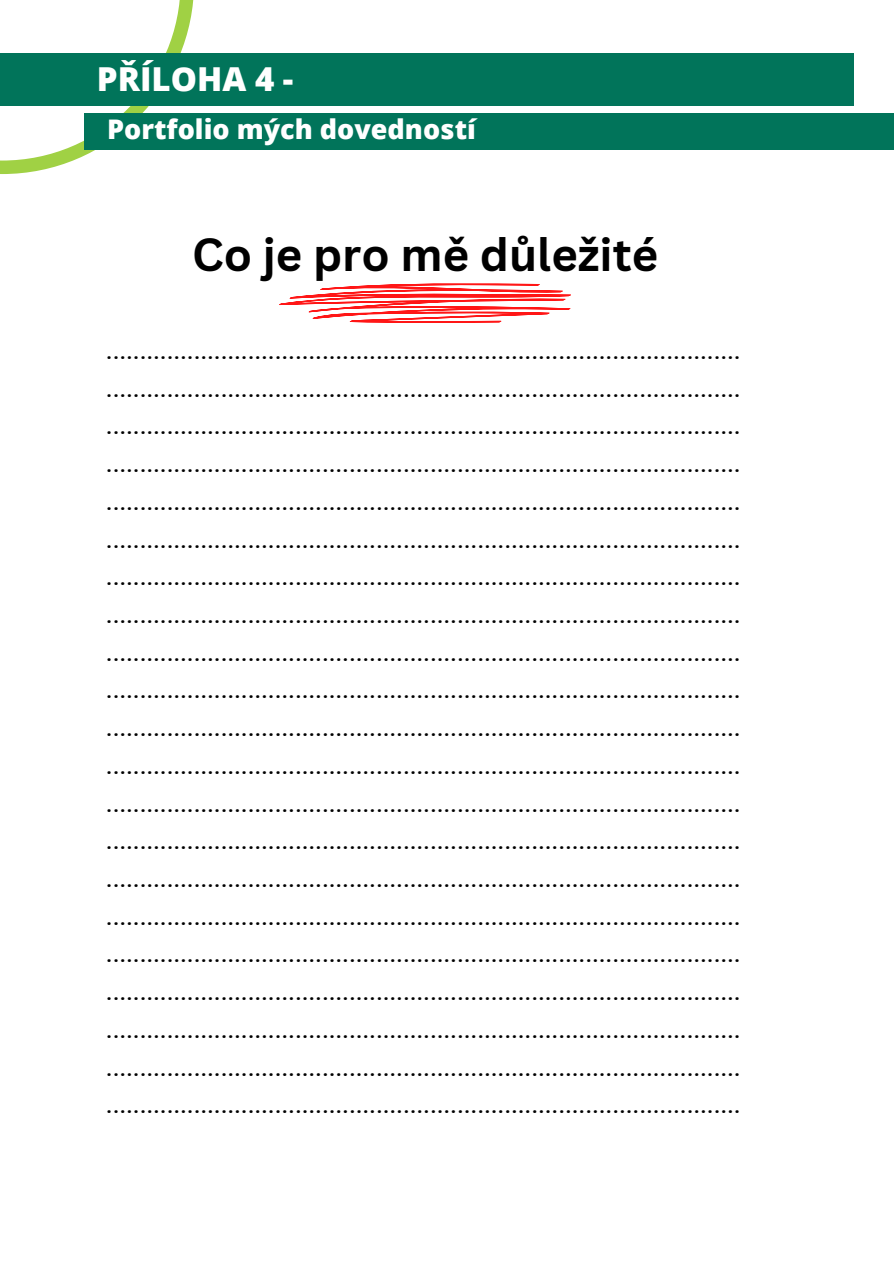
<style>
.page{position:relative;width:894px;height:1264px;background:#fff}
.page>*{position:absolute;margin:0;border:0;box-sizing:border-box;transform-origin:0 0}
.t1{font:700 45.3px "Canva Sans";color:#000}
.t2{font:800 33px "Open Sans";color:#fff}
.t3{font:800 27px "Open Sans";color:#fff}
.t4{font:25.65px/37.7px "Canva Sans";color:#000;text-align:justify}
</style>
<div class="page">
<svg style="left:0;top:0;width:194px;height:174px"></svg>
<div style="left:0;top:53px;width:853px;height:52px;background:#01745a"></div>
<div style="left:84px;top:113px;width:809px;height:36px;background:#01745a"></div>
<svg style="left:279px;top:283px;width:292px;height:39px"></svg>
<h2 class="t2" style="left:97px;top:56px;width:198px">PŘÍLOHA 4 -</h2>
<h1 class="t3" style="left:107px;top:110px;width:370px">Portfolio mých dovedností</h1>
<p class="t1" style="left:192px;top:222px;width:467px">Co je pro mě důležité</p>
<p class="t4" style="left:106px;top:330px;width:636px">..............................................................................................</p>
<p class="t4" style="left:106px;top:368px;width:636px">..............................................................................................</p>
<p class="t4" style="left:106px;top:405px;width:636px">..............................................................................................</p>
<p class="t4" style="left:106px;top:443px;width:636px">..............................................................................................</p>
<p class="t4" style="left:106px;top:481px;width:636px">..............................................................................................</p>
<p class="t4" style="left:106px;top:518px;width:636px">..............................................................................................</p>
<p class="t4" style="left:106px;top:556px;width:636px">..............................................................................................</p>
<p class="t4" style="left:106px;top:594px;width:636px">..............................................................................................</p>
<p class="t4" style="left:106px;top:632px;width:636px">..............................................................................................</p>
<p class="t4" style="left:106px;top:669px;width:636px">..............................................................................................</p>
<p class="t4" style="left:106px;top:707px;width:636px">..............................................................................................</p>
<p class="t4" style="left:106px;top:745px;width:636px">..............................................................................................</p>
<p class="t4" style="left:106px;top:782px;width:636px">..............................................................................................</p>
<p class="t4" style="left:106px;top:820px;width:636px">..............................................................................................</p>
<p class="t4" style="left:106px;top:858px;width:636px">..............................................................................................</p>
<p class="t4" style="left:106px;top:896px;width:636px">.............................................................................................. .............................................................................................. .............................................................................................. .............................................................................................. .............................................................................................. ..............................................................................................</p>
</div>
